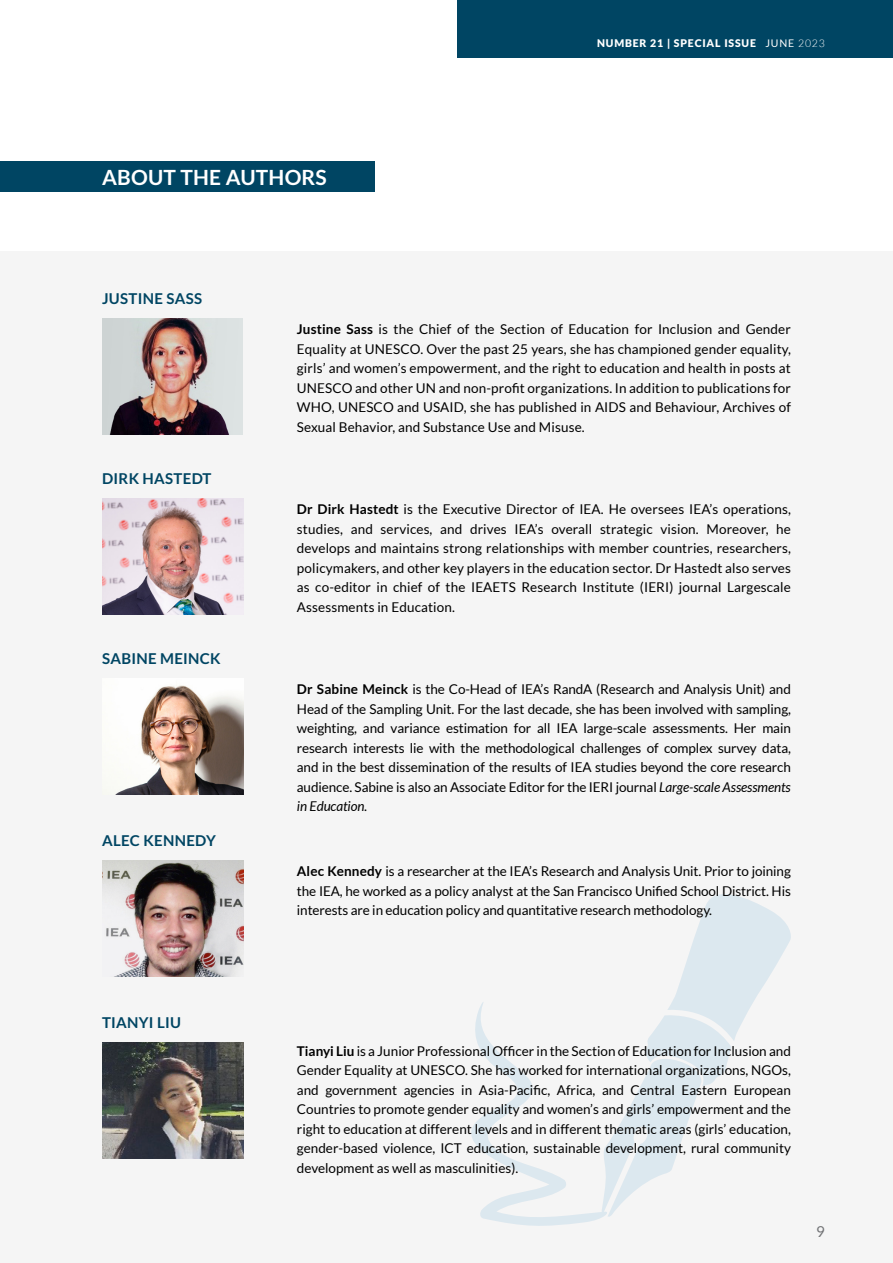
<style>
.page{position:relative;width:893px;height:1263px;background:#fff}
.page>*{position:absolute;margin:0;border:0;box-sizing:border-box;transform-origin:0 0}
.t1{font:700 21px "Lato";letter-spacing:.01em;color:#fff}
.t2{font:700 15px "Lato";letter-spacing:.02em;color:#004563}
.t3{font:15px "Lato";color:#5c5d5f}
.t4{font:13.5px/19.5px "Lato";color:#000;text-align:justify}
.t5{font:900 10.5px "Lato";letter-spacing:.08em;color:#fff}
.s1{font-weight:400}
.s2{font-weight:300}
.s3{font-weight:700}
.s4{font-style:italic}
</style>
<div class="page">
<div style="left:457px;top:0;width:436px;height:58px;background:#004563"></div>
<div style="left:0;top:251px;width:893px;height:1012px;background:#f5f5f5"></div>
<img style="left:102px;top:318px;width:141px;height:116px">
<svg style="left:675px;top:894px;width:116px;height:192px"></svg>
<svg style="left:471px;top:997px;width:232px;height:229px"></svg>
<div style="left:0;top:162px;width:374px;height:30px;background:#004563"></div>
<hr style="left:0;top:794px;width:1px;height:469px;background:#cccdd0">
<img style="left:102px;top:498px;width:141px;height:116px">
<img style="left:116px;top:685px;width:127px;height:109px">
<img style="left:102px;top:860px;width:141px;height:116px">
<img style="left:102px;top:1042px;width:141px;height:116px">
<h1 class="t1" style="left:102px;top:165px;width:226px">ABOUT THE AUTHORS</h1>
<p class="t2" style="left:102px;top:290px;width:102px">JUSTINE SASS</p>
<p class="t5" style="left:597px;top:37px;width:229px">NUMBER 21 | SPECIAL ISSUE <span class="s1">JUNE</span> <span class="s2">2023</span></p>
<p class="t2" style="left:102px;top:470px;width:111px">DIRK HASTEDT</p>
<p class="t2" style="left:102px;top:650px;width:120px">SABINE MEINCK</p>
<p class="t2" style="left:102px;top:832px;width:115px">ALEC KENNEDY</p>
<p class="t2" style="left:102px;top:1014px;width:81px">TIANYI LIU</p>
<p class="t4" style="left:297px;top:320px;width:496px"><span class="s3">Justine Sass</span> is the Chief of the Section of Education for Inclusion and Gender Equality at UNESCO. Over the past 25 years, she has championed gender equality, girls’ and women’s empowerment, and the right to education and health in posts at UNESCO and other UN and non-profit organizations. In addition to publications for WHO, UNESCO and USAID, she has published in AIDS and Behaviour, Archives of Sexual Behavior, and Substance Use and Misuse.</p>
<p class="t4" style="left:297px;top:500px;width:496px"><span class="s3">Dr Dirk Hastedt</span> is the Executive Director of IEA. He oversees IEA’s operations, studies, and services, and drives IEA’s overall strategic vision. Moreover, he develops and maintains strong relationships with member countries, researchers, policymakers, and other key players in the education sector. Dr Hastedt also serves as co-editor in chief of the IEAETS Research Institute (IERI) journal Largescale Assessments in Education.</p>
<p class="t4" style="left:297px;top:679px;width:496px"><span class="s3">Dr Sabine Meinck</span> is the Co-Head of IEA’s RandA (Research and Analysis Unit) and Head of the Sampling Unit. For the last decade, she has been involved with sampling, weighting, and variance estimation for all IEA large-scale assessments. Her main research interests lie with the methodological challenges of complex survey data, and in the best dissemination of the results of IEA studies beyond the core research audience. Sabine is also an Associate Editor for the IERI journal <span class="s4">Large-scale Assessments in Education.</span></p>
<p class="t4" style="left:297px;top:861px;width:495px"><span class="s3">Alec Kennedy</span> is a researcher at the IEA’s Research and Analysis Unit. Prior to joining the IEA, he worked as a policy analyst at the San Francisco Unified School District. His interests are in education policy and quantitative research methodology.</p>
<p class="t4" style="left:297px;top:1041px;width:496px"><span class="s3">Tianyi Liu</span> is a Junior Professional Officer in the Section of Education for Inclusion and Gender Equality at UNESCO. She has worked for international organizations, NGOs, and government agencies in Asia-Pacific, Africa, and Central Eastern European Countries to promote gender equality and women’s and girls’ empowerment and the right to education at different levels and in different thematic areas (girls’ education, gender-based violence, ICT education, sustainable development, rural community development as well as masculinities).</p>
<p class="t3" style="left:816px;top:1223px;width:10px">9</p>
</div>
